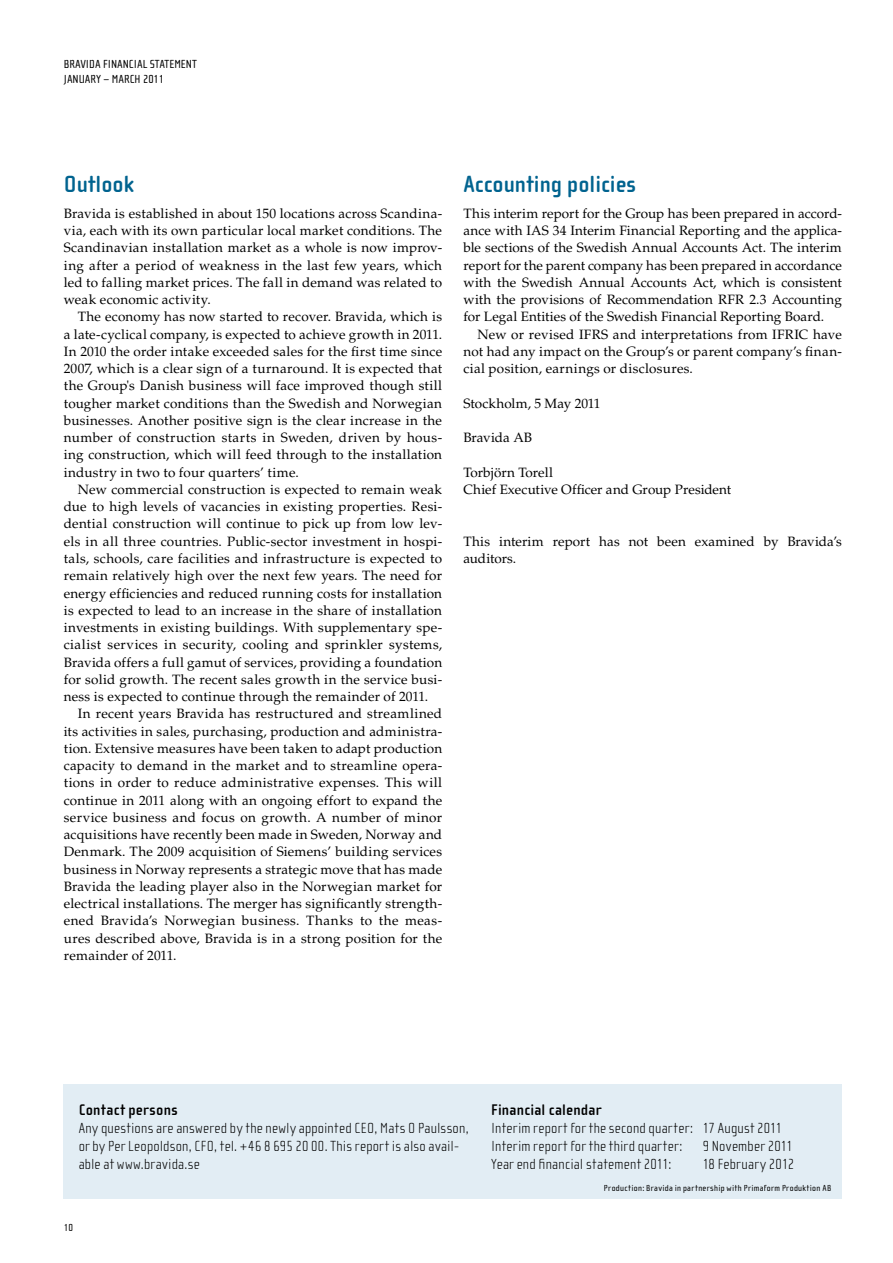
<style>
.page{position:relative;width:893px;height:1263px;background:#fff}
.page>*{position:absolute;margin:0;border:0;box-sizing:border-box;transform-origin:0 0}
.t1{font:700 24px "Cholla Sans OT";color:#00638f}
.t2{font:700 15.75px "Cholla Sans OT";letter-spacing:.015em;color:#000}
.t3{font:100 15px/18px "Cholla Sans OT";letter-spacing:.02em;color:#000}
.t4{font:13.5px/17.2px "Palatino LT Std";letter-spacing:.01em;color:#000;text-align:justify}
.t5{font:13.5px "Palatino LT Std";letter-spacing:-.01em;color:#000}
.t6{font:12px/15px "Cholla Sans OT";color:#000}
.t7{font:10.5px "Cholla Sans OT";color:#000}
.t8{font:9px "Cholla Sans OT";letter-spacing:.04em;color:#000}
</style>
<div class="page">
<div style="left:64px;top:1084px;width:778px;height:115px;background:#e2edf4"></div>
<p class="t6" style="left:64px;top:57px;width:135px">BRAVIDA FINANCIAL STATEMENT<br>January – March 2011</p>
<h1 class="t1" style="left:64px;top:171px;width:72px">Outlook</h1>
<p class="t4" style="left:64px;top:205px;width:380px">Bravida is established in about 150 locations across Scandina&shy;via, each with its own particular local market conditions. The Scandinavian installation market as a whole is now improv&shy;ing after a period of weakness in the last few years, which led to falling market prices. The fall in demand was related to weak economic activity.</p>
<p class="t4" style="left:64px;top:308px;width:380px;text-indent:14px">The economy has now started to recover. Bravida, which is a late-cyclical company, is expected to achieve growth in 2011.<br>In 2010 the order intake exceeded sales for the first time since 2007, which is a clear sign of a turnaround. It is expected that the Group's Danish business will face improved though still tougher market conditions than the Swedish and Norwegian businesses. Another positive sign is the clear increase in the number of construction starts in Sweden, driven by hous&shy;ing construction, which will feed through to the installation industry in two to four quarters’ time.</p>
<p class="t4" style="left:64px;top:481px;width:380px;text-indent:14px">New commercial construction is expected to remain weak due to high levels of vacancies in existing properties. Resi&shy;dential construction will continue to pick up from low lev&shy;els in all three countries. Public-sector investment in hospi&shy;tals, schools, care facilities and infrastructure is expected to remain relatively high over the next few years. The need for energy efficiencies and reduced running costs for installation is expected to lead to an increase in the share of installation investments in existing buildings. With supplementary spe&shy;cialist services in security, cooling and sprinkler systems, Bravida offers a full gamut of services, providing a foundation for solid growth. The recent sales growth in the service busi&shy;ness is expected to continue through the remainder of 2011.</p>
<p class="t4" style="left:64px;top:705px;width:380px;text-indent:14px">In recent years Bravida has restructured and streamlined its activities in sales, purchasing, production and administra&shy;tion. Extensive measures have been taken to adapt production capacity to demand in the market and to streamline opera&shy;tions in order to reduce administrative expenses. This will continue in 2011 along with an ongoing effort to expand the service business and focus on growth. A number of minor acquisitions have recently been made in Sweden, Norway and Denmark. The 2009 acquisition of Siemens’ building services business in Norway represents a strategic move that has made Bravida the leading player also in the Norwegian market for electrical installations. The merger has significantly strength&shy;ened Bravida’s Norwegian business. Thanks to the meas&shy;ures described above, Bravida is in a strong position for the remainder of 2011.</p>
<h1 class="t1" style="left:463px;top:171px;width:174px">Accounting policies</h1>
<p class="t4" style="left:463px;top:205px;width:380px">This interim report for the Group has been prepared in accord&shy;ance with IAS 34 Interim Financial Reporting and the applica&shy;ble sections of the Swedish Annual Accounts Act. The interim report for the parent company has been prepared in accordance with the Swedish Annual Accounts Act, which is consistent with the provisions of Recommendation RFR 2.3 Accounting for Legal Entities of the Swedish Financial Reporting Board.</p>
<p class="t4" style="left:463px;top:326px;width:380px;text-indent:14px">New or revised IFRS and interpretations from IFRIC have not had any impact on the Group’s or parent company’s finan&shy;cial position, earnings or disclosures.</p>
<p class="t4" style="left:463px;top:395px;width:139px">Stockholm, 5 May 2011</p>
<p class="t5" style="left:463px;top:430px;width:70px">Bravida AB</p>
<p class="t4" style="left:463px;top:464px;width:269px">Torbjörn Torell<br>Chief Executive Officer and Group President</p>
<p class="t4" style="left:463px;top:533px;width:380px">This interim report has not been examined by Bravida’s auditors.</p>
<p class="t2" style="left:79px;top:1101px;width:100px">Contact persons</p>
<p class="t3" style="left:79px;top:1119px;width:391px">Any questions are answered by the newly appointed CEO, Mats O Paulsson, or by Per Leopoldson, CFO, tel. +46 8 695 20 00. This report is also avail&shy;able at www.bravida.se</p>
<p class="t7" style="left:64px;top:1222px;width:11px">10</p>
<p class="t2" style="left:491px;top:1101px;width:112px">Financial calendar</p>
<p class="t3" style="left:491px;top:1119px;width:293px">Interim report for the second quarter: 17 August 2011<br>Interim report for the third quarter:</p>
<p class="t3" style="left:703px;top:1137px;width:92px">9 November 2011</p>
<p class="t3" style="left:491px;top:1155px;width:182px">Year end financial statement 2011:</p>
<p class="t3" style="left:703px;top:1155px;width:93px">18 February 2012</p>
<p class="t8" style="left:604px;top:1183px;width:229px">Production: Bravida in partnership with Primaform Produktion AB</p>
</div>
